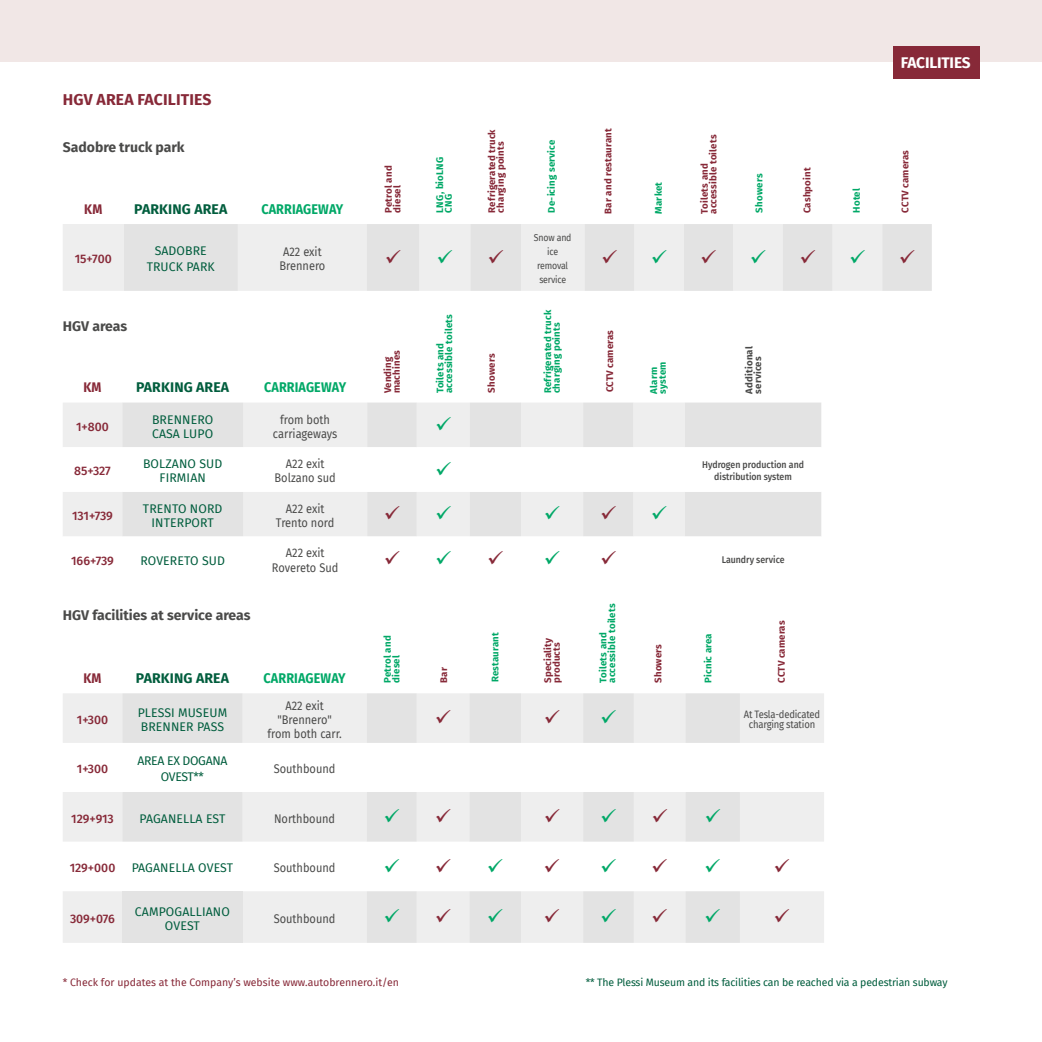
<style>
.page{position:relative;width:1042px;height:1042px;background:#fff}
.page>*{position:absolute;margin:0;border:0;box-sizing:border-box;transform-origin:0 0}
.t1{font:700 15.75px "Fira Sans";letter-spacing:.01em;color:#872938}
.t2{font:700 15.4px "Fira Sans";letter-spacing:-.01em;color:#fff}
.t3{font:700 14px "Fira Sans";color:#4a4a49}
.t4{font:700 14px "Fira Sans";letter-spacing:.01em;color:#005d3d}
.t5{font:700 14px "Fira Sans";letter-spacing:.01em;color:#00a867;scale:.9 1}
.t6{font:700 14px "Fira Sans";color:#872938;scale:.9 1}
.t7{font:12.25px/14px "Fira Sans";color:#4a4a49;text-align:center;scale:.9 1}
.t8{font:12.25px/14px "Fira Sans";letter-spacing:.01em;color:#005d3d;text-align:center}
.t9{font:500 12.25px "Fira Sans";color:#872938}
.t10{font:12.25px/15.8px "Fira Sans";letter-spacing:-.025em;color:#005d3d;text-align:center}
.t11{font:10.5px "Fira Sans";letter-spacing:-.015em;color:#005d3d}
.t12{font:10.5px "Fira Sans";color:#872938}
.t13{font:10.5px/10.5px "Fira Sans";letter-spacing:-.02em;color:#4a4a49;text-align:center;scale:.9 1}
.t14{font:500 9.8px/12.2px "Fira Sans";color:#4a4a49;text-align:center;scale:.9 1}
.t15{font:9.8px/14px "Fira Sans";letter-spacing:-.02em;color:#4a4a49;text-align:center;scale:.9 1}
.t16{font:700 9.62px/8.8px "Fira Sans";letter-spacing:.02em;color:#872938}
.t17{font:700 9.62px/8.6px "Fira Sans";letter-spacing:.02em;color:#00a867}
.t18{font:700 9.62px/8.8px "Fira Sans";letter-spacing:.02em;color:#4a4a49}
</style>
<div class="page">
<div style="left:0;top:0;width:1042px;height:62px;background:#f1e7e6"></div>
<div style="left:893px;top:46px;width:87px;height:32px;background:#872938"></div>
<div style="left:63px;top:224px;width:61px;height:67px;background:#eee"></div>
<div style="left:124px;top:224px;width:808px;height:67px;background:#e6e6e6"></div>
<div style="left:63px;top:403px;width:59px;height:44px;background:#eee"></div>
<svg style="left:122px;top:402px;width:699px;height:45px;background:#e7e7e7"></svg>
<svg style="left:63px;top:492px;width:758px;height:44px;background:#e6e6e6"></svg>
<svg style="left:122px;top:492px;width:563px;height:44px;background:#e8e8e8"></svg>
<svg style="left:63px;top:693px;width:761px;height:250px;fill:#eee"></svg>
<svg style="left:122px;top:693px;width:618px;height:250px"></svg>
<div style="left:122px;top:891px;width:121px;height:52px;background:#e3e3e3"></div>
<svg style="left:386px;top:249px;width:66px;height:14px"></svg>
<svg style="left:489px;top:249px;width:14px;height:14px"></svg>
<svg style="left:602px;top:249px;width:64px;height:14px"></svg>
<svg style="left:702px;top:249px;width:63px;height:14px"></svg>
<svg style="left:801px;top:249px;width:64px;height:14px"></svg>
<svg style="left:900px;top:249px;width:14px;height:14px"></svg>
<svg style="left:436px;top:417px;width:15px;height:13px"></svg>
<svg style="left:385px;top:506px;width:66px;height:14px"></svg>
<svg style="left:545px;top:506px;width:71px;height:14px"></svg>
<svg style="left:652px;top:506px;width:14px;height:14px"></svg>
<svg style="left:436px;top:710px;width:14px;height:13px"></svg>
<svg style="left:545px;top:710px;width:71px;height:13px"></svg>
<svg style="left:385px;top:808px;width:65px;height:14px"></svg>
<svg style="left:545px;top:808px;width:71px;height:14px"></svg>
<svg style="left:653px;top:808px;width:67px;height:14px"></svg>
<svg style="left:385px;top:858px;width:65px;height:14px"></svg>
<svg style="left:488px;top:858px;width:71px;height:14px"></svg>
<svg style="left:601px;top:858px;width:66px;height:14px"></svg>
<svg style="left:706px;top:858px;width:14px;height:14px"></svg>
<svg style="left:775px;top:858px;width:14px;height:14px"></svg>
<svg style="left:385px;top:909px;width:65px;height:13px"></svg>
<svg style="left:488px;top:909px;width:71px;height:13px"></svg>
<svg style="left:601px;top:909px;width:66px;height:13px"></svg>
<svg style="left:706px;top:909px;width:14px;height:13px"></svg>
<svg style="left:775px;top:909px;width:14px;height:13px"></svg>
<h1 class="t1" style="left:63px;top:87px;width:150px">HGV AREA FACILITIES</h1>
<h3 class="t3" style="left:63px;top:135px;width:123px">Sadobre truck park</h3>
<h3 class="t6" style="left:84px;top:197px;width:22px">KM</h3>
<h3 class="t4" style="left:134px;top:197px;width:94px">PARKING AREA</h3>
<h3 class="t5" style="left:261px;top:197px;width:93px">CARRIAGEWAY</h3>
<p class="t9" style="left:75px;top:249px;width:38px">15+700</p>
<p class="t8" style="left:147px;top:243px;width:70px;line-height:15.8px">SADOBRE<br>TRUCK PARK</p>
<p class="t7" style="left:279px;top:245px;width:53px;text-align:left">A22 exit<br>Brennero</p>
<p class="t16" style="left:383px;top:213px;width:49px;rotate:-90deg">Petrol and diesel</p>
<p class="t17" style="left:435px;top:213px;width:58px;rotate:-90deg">LNG, bioLNG</p>
<p class="t17" style="left:444px;top:213px;width:20px;rotate:-90deg">CNG</p>
<p class="t16" style="left:487px;top:212px;width:85px;rotate:-90deg">Refrigerated truck charging points</p>
<p class="t17" style="left:546px;top:212px;width:74px;rotate:-90deg">De-icing service</p>
<p class="t16" style="left:603px;top:214px;width:87px;rotate:-90deg">Bar and restaurant</p>
<p class="t16" style="left:699px;top:214px;width:81px;rotate:-90deg">Toilets and accessible toilets</p>
<p class="t17" style="left:653px;top:214px;width:33px;rotate:-90deg">Market</p>
<p class="t15" style="left:534px;top:230px;width:43px">Snow and ice removal service</p>
<p class="t17" style="left:754px;top:212px;width:40px;rotate:-90deg">Showers</p>
<p class="t16" style="left:802px;top:213px;width:47px;rotate:-90deg">Cashpoint</p>
<p class="t17" style="left:543px;top:393px;width:85px;rotate:-90deg">Refrigerated truck charging points</p>
<p class="t17" style="left:435px;top:393px;width:81px;rotate:-90deg">Toilets and accessible toilets</p>
<h3 class="t3" style="left:63px;top:314px;width:66px">HGV areas</h3>
<p class="t16" style="left:605px;top:392px;width:64px;rotate:-90deg">CCTV cameras</p>
<p class="t18" style="left:744px;top:394px;width:49px;rotate:-90deg">Additional services</p>
<p class="t16" style="left:383px;top:393px;width:45px;rotate:-90deg">Vending machines</p>
<p class="t16" style="left:486px;top:392px;width:40px;rotate:-90deg">Showers</p>
<p class="t17" style="left:649px;top:394px;width:33px;rotate:-90deg">Alarm system</p>
<h3 class="t6" style="left:84px;top:375px;width:22px">KM</h3>
<h3 class="t4" style="left:136px;top:375px;width:94px">PARKING AREA</h3>
<h3 class="t5" style="left:264px;top:375px;width:93px">CARRIAGEWAY</h3>
<p class="t9" style="left:76px;top:416px;width:34px">1+800</p>
<p class="t8" style="left:152px;top:412px;width:63px;text-align:left">BRENNERO<br>CASA LUPO</p>
<p class="t7" style="left:273px;top:412px;width:73px">from both carriageways</p>
<p class="t9" style="left:74px;top:461px;width:38px">85+327</p>
<p class="t8" style="left:143px;top:457px;width:81px">BOLZANO SUD<br>FIRMIAN</p>
<p class="t7" style="left:275px;top:457px;width:69px">A22 exit<br>Bolzano sud</p>
<p class="t14" style="left:702px;top:458px;width:115px">Hydrogen production and distribution system</p>
<p class="t9" style="left:72px;top:506px;width:42px">131+739</p>
<p class="t8" style="left:143px;top:501px;width:81px">TRENTO NORD<br>INTERPORT</p>
<p class="t7" style="left:276px;top:501px;width:66px">A22 exit<br>Trento nord</p>
<p class="t9" style="left:71px;top:550px;width:44px">166+739</p>
<p class="t8" style="left:140px;top:553px;width:86px">ROVERETO SUD</p>
<p class="t7" style="left:272px;top:544px;width:75px;line-height:15.8px">A22 exit<br>Rovereto Sud</p>
<p class="t14" style="left:721px;top:553px;width:71px">Laundry service</p>
<p class="t17" style="left:598px;top:682px;width:81px;rotate:-90deg">Toilets and accessible toilets</p>
<h3 class="t3" style="left:63px;top:604px;width:189px">HGV facilities at service areas</h3>
<p class="t16" style="left:776px;top:683px;width:64px;rotate:-90deg">CCTV cameras</p>
<p class="t17" style="left:490px;top:682px;width:52px;rotate:-90deg">Restaurant</p>
<p class="t16" style="left:543px;top:683px;width:47px;rotate:-90deg">Speciality products</p>
<p class="t16" style="left:653px;top:683px;width:40px;rotate:-90deg">Showers</p>
<p class="t17" style="left:703px;top:683px;width:51px;rotate:-90deg">Picnic area</p>
<p class="t17" style="left:383px;top:683px;width:49px;rotate:-90deg">Petrol and diesel</p>
<p class="t16" style="left:439px;top:683px;width:17px;rotate:-90deg">Bar</p>
<h3 class="t6" style="left:84px;top:666px;width:22px">KM</h3>
<h3 class="t4" style="left:136px;top:666px;width:94px">PARKING AREA</h3>
<h3 class="t5" style="left:264px;top:666px;width:93px">CARRIAGEWAY</h3>
<p class="t9" style="left:77px;top:710px;width:33px">1+300</p>
<p class="t8" style="left:138px;top:705px;width:91px;text-align:left">PLESSI MUSEUM<br>BRENNER PASS</p>
<p class="t7" style="left:267px;top:698px;width:84px">A22 exit "Brennero" from both carr.</p>
<p class="t13" style="left:744px;top:708px;width:86px">At Tesla-dedicated charging station</p>
<p class="t9" style="left:77px;top:759px;width:33px">1+300</p>
<p class="t10" style="left:137px;top:753px;width:91px">AREA EX DOGANA<br>OVEST**</p>
<p class="t7" style="left:274px;top:761px;width:70px">Southbound</p>
<p class="t9" style="left:71px;top:808px;width:44px">129+913</p>
<p class="t8" style="left:139px;top:811px;width:87px">PAGANELLA EST</p>
<p class="t7" style="left:274px;top:811px;width:69px">Northbound</p>
<p class="t9" style="left:70px;top:858px;width:47px">129+000</p>
<p class="t8" style="left:132px;top:860px;width:103px">PAGANELLA OVEST</p>
<p class="t7" style="left:274px;top:860px;width:70px">Southbound</p>
<p class="t9" style="left:70px;top:908px;width:46px">309+076</p>
<p class="t8" style="left:135px;top:904px;width:96px">CAMPOGALLIANO<br>OVEST</p>
<p class="t7" style="left:274px;top:911px;width:70px">Southbound</p>
<p class="t17" style="left:851px;top:213px;width:26px;rotate:-90deg">Hotel</p>
<h2 class="t2" style="left:901px;top:50px;width:71px">FACILITIES</h2>
<p class="t16" style="left:900px;top:212px;width:64px;rotate:-90deg">CCTV cameras</p>
<p class="t12" style="left:63px;top:974px;width:338px">* Check for updates at the Company’s website www.autobrennero.it/en</p>
<p class="t11" style="left:586px;top:974px;width:363px">** The Plessi Museum and its facilities can be reached via a pedestrian subway</p>
</div>
